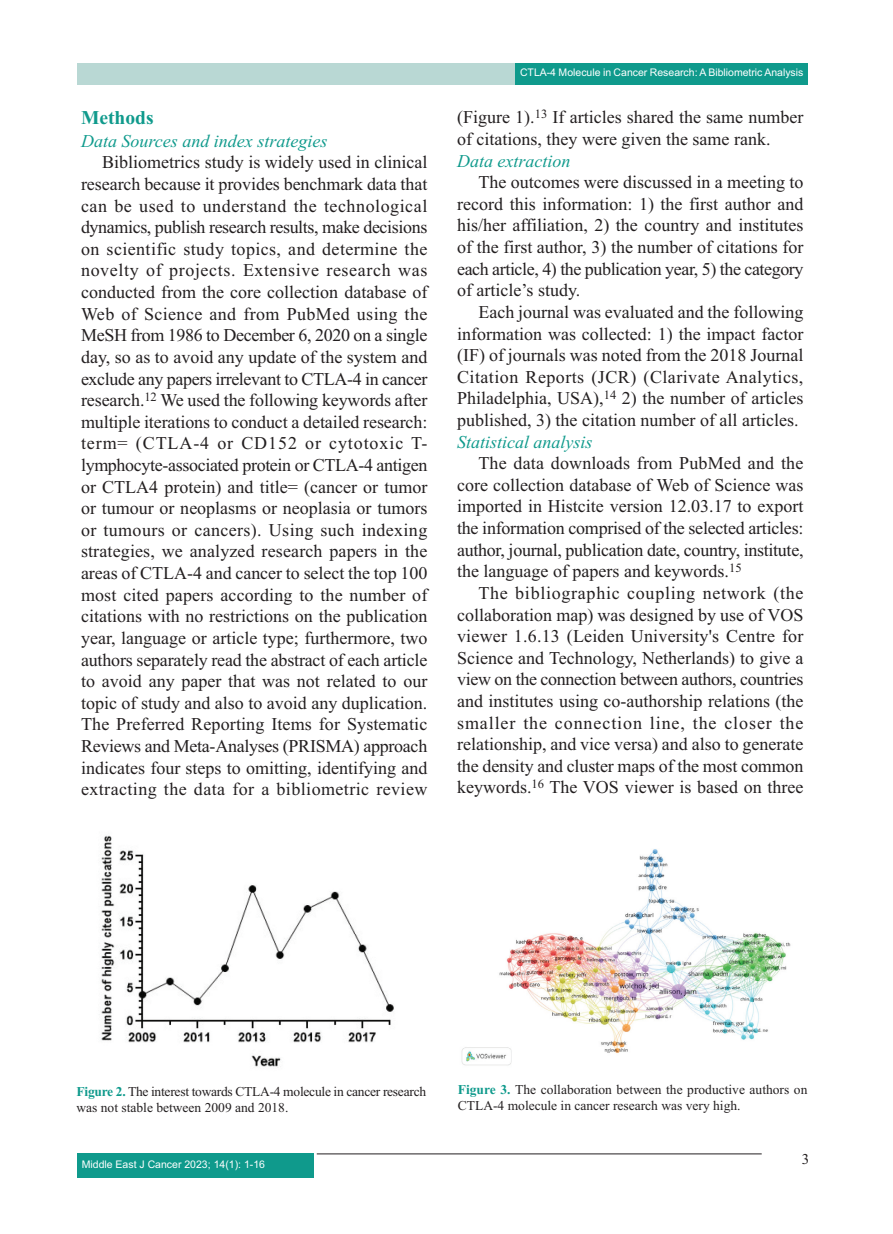
<style>
.page{position:relative;width:893px;height:1234px;background:#fff}
.page>*{position:absolute;margin:0;border:0;box-sizing:border-box;transform-origin:0 0}
.t1{font:700 19.5px "Times New Roman";color:#0f9a8c}
.t2{font:18px/21.6px "Times New Roman";color:#231f20;text-align:justify}
.t3{font:italic 18px "Times New Roman";color:#0f9a8c}
.t4{font:15px "Times New Roman";color:#231f20}
.t5{font:13.5px/16.2px "Times New Roman";color:#231f20}
.t6{font:13.5px/16.2px "Times New Roman";letter-spacing:-.02em;color:#231f20}
.t7{font:10.5px "Arial";color:#fff}
.s1{font-weight:700;color:#0f9a8c}
</style>
<div class="page">
<div style="left:78px;top:64px;width:730px;height:21px;background:#b9d8d4"></div>
<div style="left:516px;top:64px;width:292px;height:21px;background:#0f9a8c"></div>
<hr style="left:317px;top:1153px;width:445px;height:1px;background:#231f20">
<div style="left:77px;top:1153px;width:236px;height:24px;background:#0f9a8c"></div>
<img style="left:101px;top:835px;width:293px;height:233px">
<img style="left:461px;top:849px;width:330px;height:217px">
<p class="t1" style="left:81px;top:111px;width:74px">Methods</p>
<p class="t3" style="left:81px;top:134px;width:248px">Data Sources and index strategies</p>
<p class="t2" style="left:81px;top:153px;width:348px;text-indent:21px">Bibliometrics study is widely used in clinical research because it provides benchmark data that can be used to understand the technological dynamics, publish research results, make decisions on scientific study topics, and determine the novelty of projects. Extensive research was conducted from the core collection database of Web of Science and from PubMed using the MeSH from 1986 to December 6, 2020 on a single day, so as to avoid any update of the system and exclude any papers irrelevant to CTLA-4 in cancer research.<sup>12</sup> We used the following keywords after multiple iterations to conduct a detailed research: term= (CTLA-4 or CD152 or cytotoxic T&shy;lymphocyte-associated protein or CTLA-4 antigen or CTLA4 protein) and title= (cancer or tumor or tumour or neoplasms or neoplasia or tumors or tumours or cancers). Using such indexing strategies, we analyzed research papers in the areas of CTLA-4 and cancer to select the top 100 most cited papers according to the number of citations with no restrictions on the publication year, language or article type; furthermore, two authors separately read the abstract of each article to avoid any paper that was not related to our topic of study and also to avoid any duplication.<br>The Preferred Reporting Items for Systematic Reviews and Meta-Analyses (PRISMA) approach indicates four steps to omitting, identifying and extracting the data for a bibliometric review</p>
<p class="t7" style="left:520px;top:68px;width:285px">CTLA-4 Molecule in Cancer Research: A Bibliometric Analysis</p>
<p class="t2" style="left:457px;top:108px;width:348px">(Figure 1).<sup>13</sup> If articles shared the same number of citations, they were given the same rank.</p>
<p class="t3" style="left:457px;top:154px;width:115px">Data extraction</p>
<p class="t2" style="left:457px;top:173px;width:348px;text-indent:21px">The outcomes were discussed in a meeting to record this information: 1) the first author and his/her affiliation, 2) the country and institutes of the first author, 3) the number of citations for each article, 4) the publication year, 5) the category of article’s study.</p>
<p class="t2" style="left:457px;top:303px;width:348px;text-indent:21px">Each journal was evaluated and the following information was collected: 1) the impact factor (IF) of journals was noted from the 2018 Journal Citation Reports (JCR) (Clarivate Analytics, Philadelphia, USA),<sup>14</sup> 2) the number of articles published, 3) the citation number of all articles.</p>
<p class="t3" style="left:457px;top:435px;width:137px">Statistical analysis</p>
<p class="t2" style="left:457px;top:454px;width:348px;text-indent:21px">The data downloads from PubMed and the core collection database of Web of Science was imported in Histcite version 12.03.17 to export the information comprised of the selected articles: author, journal, publication date, country, institute, the language of papers and keywords.<sup>15</sup></p>
<p class="t2" style="left:457px;top:583px;width:348px;text-indent:21px">The bibliographic coupling network (the collaboration map) was designed by use of VOS viewer 1.6.13 (Leiden University's Centre for Science and Technology, Netherlands) to give a view on the connection between authors, countries and institutes using co-authorship relations (the smaller the connection line, the closer the relationship, and vice versa) and also to generate the density and cluster maps of the most common keywords.<sup>16</sup> The VOS viewer is based on three</p>
<p class="t6" style="left:77px;top:1084px;width:351px"><span class="s1">Figure 2.</span> The interest towards CTLA-4 molecule in cancer research was not stable between 2009 and 2018.</p>
<p class="t5" style="left:458px;top:1081px;width:351px"><span class="s1">Figure 3.</span> The collaboration between the productive authors on<br>CTLA-4 molecule in cancer research was very high.</p>
<p class="t7" style="left:82px;top:1160px;width:185px">Middle East J Cancer 2023; 14(1): 1-16</p>
<p class="t4" style="left:802px;top:1152px;width:9px">3</p>
</div>
